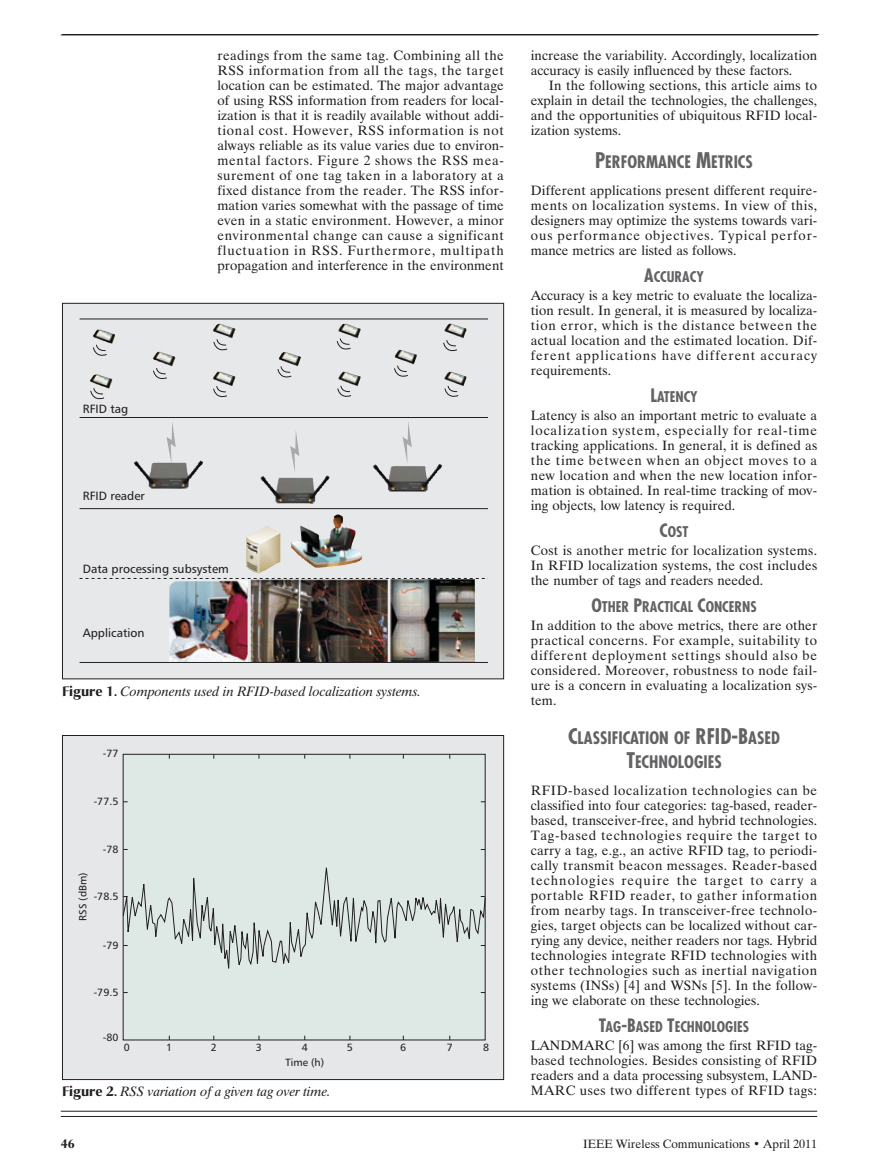
<style>
.page{position:relative;width:878px;height:1175px;background:#fff}
.page>*{position:absolute;margin:0;border:0;box-sizing:border-box;transform-origin:0 0}
.t1{font:700 condensed 16.8px/24px "Futura";color:#636366;text-align:center}
.t2{font:700 condensed 14.4px "Futura";color:#636366}
.t3{font:13.5px/15px "Dutch 801 BT";letter-spacing:.005em;color:#231f20;text-align:justify}
.t4{font:italic 13.5px "Dutch 801 BT";color:#231f20}
.t5{font:12px "Humanist 777 BT Roman B";color:#231f20}
.t6{font:12px "Dutch 801 BT";color:#231f20}
.t7{font:700 12px "Christiana";color:#231f20}
.t8{font:10.5px "Humanist 777 BT Roman B";color:#231f20}
.s1{font-family:"Christiana";font-weight:700;font-style:normal}
.s2{font-size:21px}
.s3{font-size:18px}
</style>
<div class="page">
<hr style="left:61px;top:1110px;width:756px;height:1px;background:#231f20">
<hr style="left:61px;top:1116px;width:756px;height:1px;background:#231f20">
<hr style="left:62px;top:34px;width:756px;height:1px;background:#231f20">
<hr style="left:61px;top:35px;width:756px;height:1px;background:#231f20">
<svg style="left:64px;top:305px;width:438px;height:372px;background:#cac9c9"></svg>
<svg style="left:90px;top:387px;width:15px;height:15px"></svg>
<svg style="left:153px;top:367px;width:15px;height:14px"></svg>
<svg style="left:213px;top:385px;width:15px;height:15px"></svg>
<svg style="left:277px;top:366px;width:15px;height:14px"></svg>
<svg style="left:337px;top:385px;width:15px;height:14px"></svg>
<svg style="left:394px;top:366px;width:15px;height:13px"></svg>
<svg style="left:444px;top:385px;width:15px;height:14px"></svg>
<svg style="left:166px;top:421px;width:10px;height:43px"></svg>
<svg style="left:402px;top:421px;width:10px;height:43px"></svg>
<svg style="left:290px;top:430px;width:9px;height:43px"></svg>
<hr style="left:80px;top:508px;width:408px;height:1px;background:#231f20">
<hr style="left:80px;top:417px;width:408px;height:1px;background:#231f20">
<hr style="left:80px;top:318px;width:408px;height:1px;background:#231f20">
<img style="left:93px;top:323px;width:373px;height:43px">
<hr style="left:80px;top:662px;width:408px;height:1px;background:#231f20">
<svg style="left:80px;top:578px;width:408px;height:1px"></svg>
<div style="left:62px;top:735px;width:441px;height:344px;background:#e6e7e9"></div>
<div style="left:123px;top:754px;width:362px;height:286px;background:#dee9e6"></div>
<svg style="left:122px;top:860px;width:364px;height:118px"></svg>
<div style="left:62px;top:735px;width:442px;height:344px;border:1px solid #231f20"></div>
<p class="t5" style="left:83px;top:404px;width:47px">RFID tag</p>
<p class="t5" style="left:83px;top:490px;width:63px">RFID reader</p>
<p class="t3" style="left:217px;top:49px;width:288px">readings from the same tag. Combining all the RSS information from all the tags, the target location can be estimated. The major advantage of using RSS information from readers for local&shy;ization is that it is readily available without addi&shy;tional cost. However, RSS information is not always reliable as its value varies due to environ&shy;mental factors. Figure 2 shows the RSS mea&shy;surement of one tag taken in a laboratory at a fixed distance from the reader. The RSS infor&shy;mation varies somewhat with the passage of time even in a static environment. However, a minor environmental change can cause a significant fluctuation in RSS. Furthermore, multipath propagation and interference in the environment</p>
<p class="t5" style="left:83px;top:564px;width:147px">Data processing subsystem</p>
<p class="t5" style="left:83px;top:627px;width:63px">Application</p>
<p class="t4" style="left:62px;top:685px;width:360px"><span class="s1">Figure 1.</span> Components used in RFID-based localization systems.</p>
<p class="t8" style="left:103px;top:749px;width:17px">-77</p>
<p class="t8" style="left:94px;top:797px;width:26px">-77.5</p>
<p class="t8" style="left:103px;top:845px;width:17px">-78</p>
<p class="t8" style="left:78px;top:920px;width:50px;rotate:-90deg">RSS (dBm)</p>
<p class="t8" style="left:94px;top:892px;width:26px">-78.5</p>
<p class="t8" style="left:103px;top:941px;width:17px">-79</p>
<p class="t8" style="left:94px;top:988px;width:26px">-79.5</p>
<p class="t8" style="left:103px;top:1033px;width:17px">-80</p>
<p class="t8" style="left:124px;top:1043px;width:8px">0</p>
<p class="t8" style="left:166px;top:1043px;width:8px">1</p>
<p class="t8" style="left:211px;top:1043px;width:8px">2</p>
<p class="t8" style="left:256px;top:1043px;width:8px">3</p>
<p class="t8" style="left:302px;top:1043px;width:8px">4</p>
<p class="t8" style="left:347px;top:1043px;width:8px">5</p>
<p class="t8" style="left:400px;top:1043px;width:8px">6</p>
<p class="t8" style="left:447px;top:1043px;width:8px">7</p>
<p class="t8" style="left:483px;top:1043px;width:8px">8</p>
<p class="t8" style="left:285px;top:1057px;width:40px">Time (h)</p>
<p class="t4" style="left:62px;top:1086px;width:270px"><span class="s1">Figure 2.</span> RSS variation of a given tag over time.</p>
<p class="t3" style="left:531px;top:49px;width:288px">increase the variability. Accordingly, localization accuracy is easily influenced by these factors.</p>
<p class="t3" style="left:531px;top:79px;width:288px;text-indent:18px">In the following sections, this article aims to explain in detail the technologies, the challenges, and the opportunities of ubiquitous RFID local&shy;ization systems.</p>
<h4 class="t1" style="left:595px;top:151px;width:159px"><span class="s2">P</span>ERFORMANCE <span class="s2">M</span>ETRICS</h4>
<p class="t3" style="left:531px;top:184px;width:288px">Different applications present different require&shy;ments on localization systems. In view of this, designers may optimize the systems towards vari&shy;ous performance objectives. Typical perfor&shy;mance metrics are listed as follows.</p>
<h5 class="t2" style="left:644px;top:270px;width:61px"><span class="s3">A</span>CCURACY</h5>
<p class="t3" style="left:531px;top:289px;width:288px">Accuracy is a key metric to evaluate the localiza&shy;tion result. In general, it is measured by localiza&shy;tion error, which is the distance between the actual location and the estimated location. Dif&shy;ferent applications have different accuracy requirements.</p>
<h5 class="t2" style="left:650px;top:390px;width:49px"><span class="s3">L</span>ATENCY</h5>
<p class="t3" style="left:531px;top:409px;width:288px">Latency is also an important metric to evaluate a localization system, especially for real-time tracking applications. In general, it is defined as the time between when an object moves to a new location and when the new location infor&shy;mation is obtained. In real-time tracking of mov&shy;ing objects, low latency is required.</p>
<h5 class="t2" style="left:659px;top:525px;width:30px"><span class="s3">C</span>OST</h5>
<p class="t3" style="left:531px;top:544px;width:288px">Cost is another metric for localization systems.<br>In RFID localization systems, the cost includes the number of tags and readers needed.</p>
<h5 class="t2" style="left:591px;top:600px;width:167px"><span class="s3">O</span>THER <span class="s3">P</span>RACTICAL <span class="s3">C</span>ONCERNS</h5>
<p class="t3" style="left:531px;top:619px;width:288px">In addition to the above metrics, there are other practical concerns. For example, suitability to different deployment settings should also be considered. Moreover, robustness to node fail&shy;ure is a concern in evaluating a localization sys&shy;tem.</p>
<h4 class="t1" style="left:568px;top:727px;width:213px"><span class="s2">C</span>LASSIFICATION OF <span class="s2">RFID-B</span>ASED<br><span class="s2">T</span>ECHNOLOGIES</h4>
<p class="t3" style="left:531px;top:784px;width:288px">RFID-based localization technologies can be classified into four categories: tag-based, reader&shy;based, transceiver-free, and hybrid technologies.<br>Tag-based technologies require the target to carry a tag, e.g., an active RFID tag, to periodi&shy;cally transmit beacon messages. Reader-based technologies require the target to carry a portable RFID reader, to gather information from nearby tags. In transceiver-free technolo&shy;gies, target objects can be localized without car&shy;rying any device, neither readers nor tags. Hybrid technologies integrate RFID technologies with other technologies such as inertial navigation systems (INSs) [4] and WSNs [5]. In the follow&shy;ing we elaborate on these technologies.</p>
<h5 class="t2" style="left:599px;top:1020px;width:152px"><span class="s3">T</span>AG<span class="s3">-B</span>ASED <span class="s3">T</span>ECHNOLOGIES</h5>
<p class="t3" style="left:531px;top:1039px;width:288px">LANDMARC [6] was among the first RFID tag&shy;based technologies. Besides consisting of RFID readers and a data processing subsystem, LAND-MARC uses two different types of RFID tags:</p>
<p class="t7" style="left:61px;top:1138px;width:15px">46</p>
<p class="t6" style="left:583px;top:1139px;width:235px">IEEE Wireless Communications • April 2011</p>
</div>
